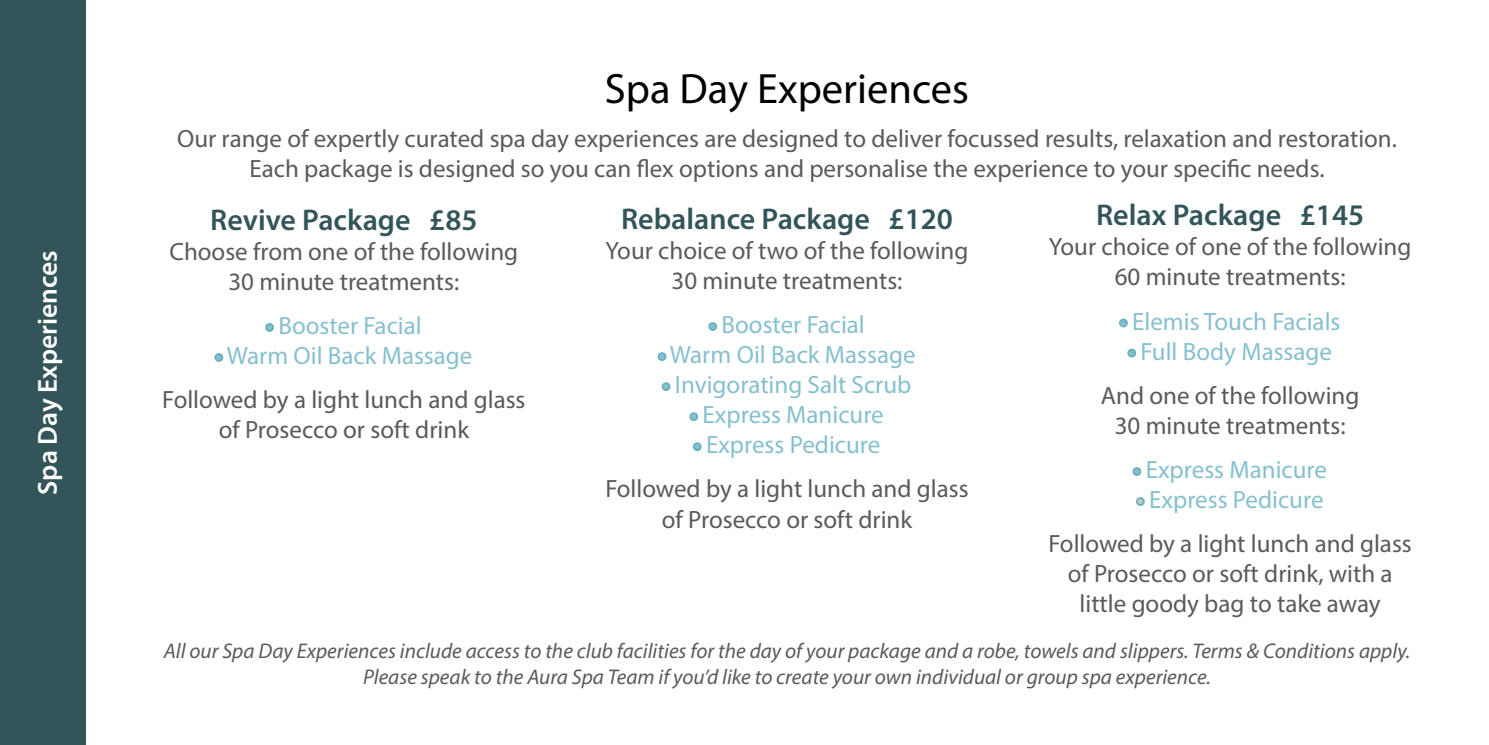
<style>
.page{position:relative;width:1489px;height:745px;background:#fff}
.page>*{position:absolute;margin:0;border:0;box-sizing:border-box;transform-origin:0 0}
.t1{font:42.5px "Myriad Pro";color:#000}
.t2{font:600 30px "Myriad Pro";color:#33555a}
.t3{font:600 27.5px "Myriad Pro";color:#fff}
.t4{font:25px/30px "Myriad Pro";color:#5a5a5a;text-align:center}
.t5{font:25px "Myriad Pro";color:#86c0ce}
.t6{font:italic 21.25px/25.5px "Myriad Pro";color:#5a5a5a;text-align:center}
.s1{color:#c6c6c6}
.s2{color:#86c0ce}
</style>
<div class="page">
<div style="left:0;top:0;width:85px;height:744px;background:#33555a"></div>
<div style="left:265px;top:323px;width:9px;height:8px;border:4px solid #68b1be;border-radius:50%"></div>
<div style="left:214px;top:353px;width:9px;height:8px;border:4px solid #68b1be;border-radius:50%"></div>
<div style="left:708px;top:322px;width:9px;height:9px;border:4px solid #68b1be;border-radius:50%"></div>
<div style="left:657px;top:352px;width:9px;height:9px;border:4px solid #68b1be;border-radius:50%"></div>
<div style="left:661px;top:382px;width:9px;height:9px;border:4px solid #68b1be;border-radius:50%"></div>
<div style="left:689px;top:412px;width:9px;height:9px;border:4px solid #68b1be;border-radius:50%"></div>
<div style="left:692px;top:442px;width:9px;height:9px;border:4px solid #68b1be;border-radius:50%"></div>
<div style="left:1118px;top:318px;width:9px;height:9px;border:4px solid #68b1be;border-radius:50%"></div>
<div style="left:1127px;top:348px;width:9px;height:9px;border:4px solid #68b1be;border-radius:50%"></div>
<div style="left:1132px;top:467px;width:9px;height:8px;border:4px solid #68b1be;border-radius:50%"></div>
<div style="left:1135px;top:497px;width:9px;height:8px;border:4px solid #68b1be;border-radius:50%"></div>
<p class="t3" style="left:30px;top:494px;width:246px;rotate:-90deg">Spa Day Experiences</p>
<h1 class="t1" style="left:605px;top:62px;width:365px">Spa Day Experiences</h1>
<p class="t4" style="left:177px;top:123px;width:1221px">Our range of expertly curated spa day experiences are designed to deliver focussed results, relaxation and restoration.<br>Each package is designed so you can flex options and personalise the experience to your specific needs.</p>
<p class="t2" style="left:210px;top:200px;width:269px">Revive Package £85</p>
<p class="t4" style="left:169px;top:236px;width:350px">Choose from one of the following<br>30 minute treatments:</p>
<p class="t5" style="left:266px;top:310px;width:157px">• Booster Facial</p>
<p class="t5" style="left:215px;top:340px;width:258px">• Warm Oil Back Massage</p>
<p class="t4" style="left:162px;top:384px;width:365px">Followed by a light lunch and glass of Prosecco or soft drink</p>
<p class="t2" style="left:1096px;top:196px;width:269px">Relax Package £145</p>
<p class="t4" style="left:1048px;top:231px;width:364px">Your choice of one of the following<br>60 minute treatments:</p>
<p class="t5" style="left:1119px;top:305px;width:222px">• Elemis Touch Facials</p>
<p class="t5" style="left:1128px;top:335px;width:205px">• Full Body Massage</p>
<p class="t4" style="left:1100px;top:380px;width:260px">And one of the following<br>30 minute treatments:</p>
<p class="t5" style="left:1133px;top:454px;width:195px">• Express Manicure</p>
<p class="t4" style="left:1048px;top:477px;width:365px;line-height:44.2px"><span class="s1">•</span> <span class="s2">Express Pedicure<br></span>Followed by a light lunch and glass</p>
<p class="t4" style="left:1067px;top:558px;width:326px">of Prosecco or soft drink, with a little goody bag to take away</p>
<p class="t6" style="left:164px;top:637px;width:1247px">All our Spa Day Experiences include access to the club facilities for the day of your package and a robe, towels and slippers. Terms &amp; Conditions apply.<br>Please speak to the Aura Spa Team if you’d like to create your own individual or group spa experience.</p>
<p class="t2" style="left:621px;top:199px;width:333px">Rebalance Package £120</p>
<p class="t4" style="left:605px;top:235px;width:364px">Your choice of two of the following<br>30 minute treatments:</p>
<p class="t5" style="left:709px;top:309px;width:157px">• Booster Facial</p>
<p class="t5" style="left:658px;top:339px;width:258px">• Warm Oil Back Massage</p>
<p class="t5" style="left:662px;top:369px;width:250px">• Invigorating Salt Scrub</p>
<p class="t5" style="left:690px;top:399px;width:195px">• Express Manicure</p>
<p class="t5" style="left:693px;top:429px;width:188px">• Express Pedicure</p>
<p class="t4" style="left:605px;top:473px;width:365px">Followed by a light lunch and glass of Prosecco or soft drink</p>
</div>
